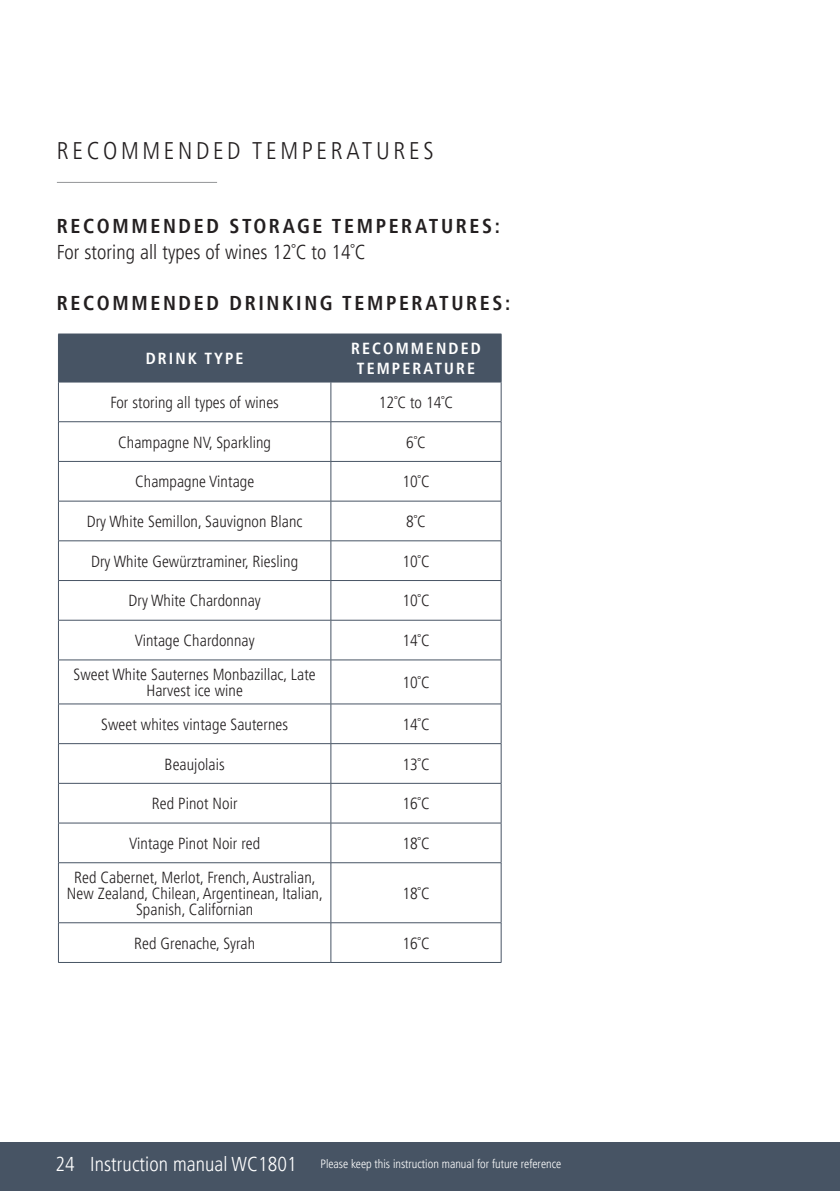
<style>
.page{position:relative;width:840px;height:1191px;background:#fff}
.page>*{position:absolute;margin:0;border:0;box-sizing:border-box;transform-origin:0 0}
.t1{font:300 condensed 24px "Frutiger LT Pro";letter-spacing:.15em;color:#231f20}
.t2{font:700 condensed 20px "Frutiger LT Pro";letter-spacing:.13em;color:#231f20}
.t3{font:300 condensed 20px "Frutiger LT Pro";letter-spacing:.005em;color:#231f20}
.t4{font:300 condensed 16px/16px "Frutiger LT Pro";letter-spacing:.005em;color:#231f20;text-align:center}
.t5{font:700 condensed 16px/20px "Frutiger LT Pro";letter-spacing:.13em;color:#fff;text-align:center}
.t6{font:300 condensed 12px "Frutiger LT Pro";color:#fff}
.s1{font-size:20px}
</style>
<div class="page">
<div style="left:0;top:1142px;width:839px;height:49px;background:#475464"></div>
<div style="left:59px;top:335px;width:441px;height:47px;background:#475464"></div>
<hr style="left:58px;top:334px;width:1px;height:48px;background:#475464">
<hr style="left:58px;top:334px;width:273px;height:1px;background:#475464">
<hr style="left:331px;top:334px;width:170px;height:1px;background:#475464">
<hr style="left:330px;top:334px;width:1px;height:48px;background:#475464">
<hr style="left:500px;top:334px;width:1px;height:48px;background:#475464">
<hr style="left:58px;top:382px;width:1px;height:39px;background:#475464">
<hr style="left:58px;top:422px;width:1px;height:39px;background:#475464">
<hr style="left:58px;top:462px;width:1px;height:39px;background:#475464">
<hr style="left:58px;top:501px;width:1px;height:39px;background:#475464">
<hr style="left:58px;top:382px;width:273px;height:1px;background:#475464">
<hr style="left:331px;top:382px;width:170px;height:1px;background:#475464">
<hr style="left:330px;top:382px;width:1px;height:39px;background:#475464">
<hr style="left:500px;top:382px;width:1px;height:39px;background:#475464">
<hr style="left:330px;top:422px;width:1px;height:39px;background:#475464">
<hr style="left:500px;top:422px;width:1px;height:39px;background:#475464">
<hr style="left:330px;top:462px;width:1px;height:39px;background:#475464">
<hr style="left:500px;top:462px;width:1px;height:39px;background:#475464">
<hr style="left:330px;top:501px;width:1px;height:39px;background:#475464">
<hr style="left:500px;top:501px;width:1px;height:39px;background:#475464">
<hr style="left:58px;top:421px;width:273px;height:1px;background:#475464">
<hr style="left:331px;top:421px;width:170px;height:1px;background:#475464">
<hr style="left:58px;top:461px;width:273px;height:1px;background:#475464">
<hr style="left:331px;top:461px;width:170px;height:1px;background:#475464">
<hr style="left:58px;top:501px;width:273px;height:1px;background:#475464">
<hr style="left:331px;top:501px;width:170px;height:1px;background:#475464">
<hr style="left:58px;top:541px;width:1px;height:39px;background:#475464">
<hr style="left:58px;top:540px;width:273px;height:1px;background:#475464">
<hr style="left:331px;top:540px;width:170px;height:1px;background:#475464">
<hr style="left:330px;top:541px;width:1px;height:39px;background:#475464">
<hr style="left:500px;top:541px;width:1px;height:39px;background:#475464">
<hr style="left:58px;top:581px;width:1px;height:39px;background:#475464">
<hr style="left:58px;top:620px;width:1px;height:39px;background:#475464">
<hr style="left:58px;top:660px;width:1px;height:43px;background:#475464">
<hr style="left:58px;top:704px;width:1px;height:39px;background:#475464">
<hr style="left:58px;top:744px;width:1px;height:39px;background:#475464">
<hr style="left:58px;top:783px;width:1px;height:39px;background:#475464">
<hr style="left:58px;top:823px;width:1px;height:39px;background:#475464">
<hr style="left:58px;top:863px;width:1px;height:59px;background:#475464">
<hr style="left:58px;top:923px;width:1px;height:39px;background:#475464">
<hr style="left:58px;top:580px;width:273px;height:1px;background:#475464">
<hr style="left:331px;top:580px;width:170px;height:1px;background:#475464">
<hr style="left:330px;top:581px;width:1px;height:39px;background:#475464">
<hr style="left:500px;top:581px;width:1px;height:39px;background:#475464">
<hr style="left:330px;top:620px;width:1px;height:39px;background:#475464">
<hr style="left:500px;top:620px;width:1px;height:39px;background:#475464">
<hr style="left:330px;top:660px;width:1px;height:43px;background:#475464">
<hr style="left:500px;top:660px;width:1px;height:43px;background:#475464">
<hr style="left:330px;top:704px;width:1px;height:39px;background:#475464">
<hr style="left:500px;top:704px;width:1px;height:39px;background:#475464">
<hr style="left:330px;top:744px;width:1px;height:39px;background:#475464">
<hr style="left:500px;top:744px;width:1px;height:39px;background:#475464">
<hr style="left:330px;top:783px;width:1px;height:39px;background:#475464">
<hr style="left:500px;top:783px;width:1px;height:39px;background:#475464">
<hr style="left:330px;top:823px;width:1px;height:39px;background:#475464">
<hr style="left:500px;top:823px;width:1px;height:39px;background:#475464">
<hr style="left:330px;top:863px;width:1px;height:59px;background:#475464">
<hr style="left:500px;top:863px;width:1px;height:59px;background:#475464">
<hr style="left:330px;top:923px;width:1px;height:39px;background:#475464">
<hr style="left:500px;top:923px;width:1px;height:39px;background:#475464">
<hr style="left:58px;top:620px;width:273px;height:1px;background:#475464">
<hr style="left:331px;top:620px;width:170px;height:1px;background:#475464">
<hr style="left:58px;top:659px;width:273px;height:1px;background:#475464">
<hr style="left:331px;top:659px;width:170px;height:1px;background:#475464">
<hr style="left:58px;top:703px;width:273px;height:1px;background:#475464">
<hr style="left:331px;top:703px;width:170px;height:1px;background:#475464">
<hr style="left:58px;top:743px;width:273px;height:1px;background:#475464">
<hr style="left:331px;top:743px;width:170px;height:1px;background:#475464">
<hr style="left:58px;top:783px;width:273px;height:1px;background:#475464">
<hr style="left:331px;top:783px;width:170px;height:1px;background:#475464">
<hr style="left:58px;top:822px;width:273px;height:1px;background:#475464">
<hr style="left:331px;top:822px;width:170px;height:1px;background:#475464">
<hr style="left:58px;top:862px;width:273px;height:1px;background:#475464">
<hr style="left:331px;top:862px;width:170px;height:1px;background:#475464">
<hr style="left:58px;top:922px;width:273px;height:1px;background:#475464">
<hr style="left:331px;top:922px;width:170px;height:1px;background:#475464">
<hr style="left:58px;top:962px;width:273px;height:1px;background:#475464">
<hr style="left:331px;top:962px;width:170px;height:1px;background:#475464">
<hr style="left:57px;top:182px;width:160px;height:1px;background:#939598">
<h1 class="t1" style="left:57px;top:141px;width:378px">RECOMMENDED TEMPERATURES</h1>
<p class="t2" style="left:57px;top:218px;width:444px">RECOMMENDED STORAGE TEMPERATURES:</p>
<p class="t3" style="left:57px;top:240px;width:310px">For storing all types of wines 12˚C to 14˚C</p>
<p class="t2" style="left:57px;top:295px;width:454px">RECOMMENDED DRINKING TEMPERATURES:</p>
<p class="t5" style="left:146px;top:350px;width:99px">DRINK TYPE</p>
<p class="t5" style="left:351px;top:340px;width:131px">RECOMMENDED<br>TEMPERATURE</p>
<p class="t4" style="left:110px;top:395px;width:170px">For storing all types of wines</p>
<p class="t4" style="left:378px;top:394px;width:76px">12˚C to 14˚C</p>
<p class="t4" style="left:118px;top:435px;width:154px">Champagne NV, Sparkling</p>
<p class="t4" style="left:406px;top:434px;width:21px">6˚C</p>
<p class="t4" style="left:135px;top:475px;width:120px">Champagne Vintage</p>
<p class="t4" style="left:402px;top:474px;width:29px">10˚C</p>
<p class="t4" style="left:87px;top:514px;width:217px">Dry White Semillon, Sauvignon Blanc</p>
<p class="t4" style="left:406px;top:513px;width:21px">8˚C</p>
<p class="t4" style="left:91px;top:554px;width:208px">Dry White Gewürztraminer, Riesling</p>
<p class="t4" style="left:402px;top:553px;width:29px">10˚C</p>
<p class="t4" style="left:128px;top:594px;width:134px">Dry White Chardonnay</p>
<p class="t4" style="left:402px;top:593px;width:29px">10˚C</p>
<p class="t4" style="left:135px;top:634px;width:121px">Vintage Chardonnay</p>
<p class="t4" style="left:402px;top:632px;width:29px">14˚C</p>
<p class="t4" style="left:74px;top:667px;width:243px">Sweet White Sauternes Monbazillac, Late<br>Harvest ice wine</p>
<p class="t4" style="left:402px;top:674px;width:29px">10˚C</p>
<p class="t4" style="left:101px;top:717px;width:188px">Sweet whites vintage Sauternes</p>
<p class="t4" style="left:402px;top:716px;width:29px">14˚C</p>
<p class="t4" style="left:164px;top:756px;width:62px">Beaujolais</p>
<p class="t4" style="left:402px;top:756px;width:29px">13˚C</p>
<p class="t4" style="left:152px;top:797px;width:87px">Red Pinot Noir</p>
<p class="t4" style="left:402px;top:796px;width:29px">16˚C</p>
<p class="t4" style="left:129px;top:836px;width:132px">Vintage Pinot Noir red</p>
<p class="t4" style="left:402px;top:835px;width:29px">18˚C</p>
<p class="t4" style="left:67px;top:870px;width:257px">Red Cabernet, Merlot, French, Australian,<br>New Zealand, Chilean, Argentinean, Italian,<br>Spanish, Californian</p>
<p class="t4" style="left:402px;top:885px;width:29px">18˚C</p>
<p class="t4" style="left:134px;top:936px;width:122px">Red Grenache, Syrah</p>
<p class="t4" style="left:402px;top:935px;width:29px">16˚C</p>
<p class="t6" style="left:56px;top:1159px;width:507px"><span class="s1">24 Instruction manual WC1801</span> Please keep this instruction manual for future reference</p>
</div>
